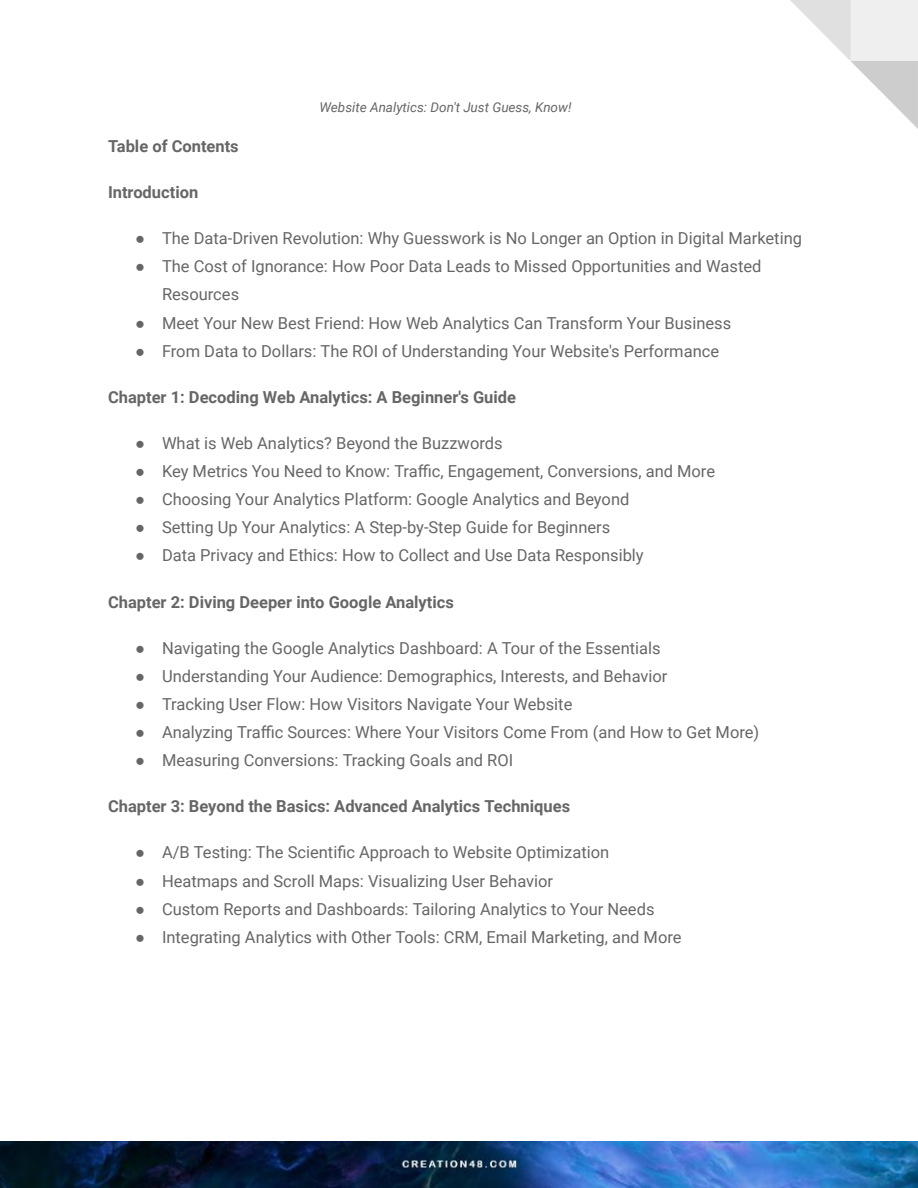
<style>
.page{position:relative;width:918px;height:1188px;background:#fff}
.page>*{position:absolute;margin:0;border:0;box-sizing:border-box;transform-origin:0 0}
.t1{font:16.5px/28.2px "Roboto";color:#666}
.t2{font:700 16.5px "Roboto";color:#666}
.t3{font:italic 13.5px "Roboto";color:#666}
.s1{font-family:"Arial"}
</style>
<div class="page">
<img style="left:790px;top:0;width:128px;height:128px">
<img style="left:0;top:1141px;width:918px;height:47px">
<p class="t3" style="left:319px;top:99px;width:254px">Website Analytics: Don't Just Guess, Know!</p>
<p class="t2" style="left:108px;top:137px;width:132px">Table of Contents</p>
<p class="t2" style="left:108px;top:183px;width:92px">Introduction</p>
<p class="t1" style="left:135px;top:224px;width:669px"><span class="s1">●</span> The Data-Driven Revolution: Why Guesswork is No Longer an Option in Digital Marketing</p>
<p class="t1" style="left:162px;top:253px;width:601px;text-indent:-27px"><span class="s1">●</span> The Cost of Ignorance: How Poor Data Leads to Missed Opportunities and Wasted<br>Resources</p>
<p class="t1" style="left:135px;top:309px;width:598px"><span class="s1">●</span> Meet Your New Best Friend: How Web Analytics Can Transform Your Business</p>
<p class="t1" style="left:135px;top:337px;width:586px"><span class="s1">●</span> From Data to Dollars: The ROI of Understanding Your Website's Performance</p>
<p class="t2" style="left:108px;top:388px;width:410px">Chapter 1: Decoding Web Analytics: A Beginner's Guide</p>
<p class="t1" style="left:135px;top:429px;width:369px"><span class="s1">●</span> What is Web Analytics? Beyond the Buzzwords</p>
<p class="t1" style="left:135px;top:457px;width:582px"><span class="s1">●</span> Key Metrics You Need to Know: Traffic, Engagement, Conversions, and More</p>
<p class="t1" style="left:135px;top:485px;width:496px"><span class="s1">●</span> Choosing Your Analytics Platform: Google Analytics and Beyond</p>
<p class="t1" style="left:135px;top:514px;width:477px"><span class="s1">●</span> Setting Up Your Analytics: A Step-by-Step Guide for Beginners</p>
<p class="t1" style="left:135px;top:542px;width:510px"><span class="s1">●</span> Data Privacy and Ethics: How to Collect and Use Data Responsibly</p>
<p class="t2" style="left:108px;top:592px;width:347px">Chapter 2: Diving Deeper into Google Analytics</p>
<p class="t1" style="left:135px;top:634px;width:527px"><span class="s1">●</span> Navigating the Google Analytics Dashboard: A Tour of the Essentials</p>
<p class="t1" style="left:135px;top:662px;width:534px"><span class="s1">●</span> Understanding Your Audience: Demographics, Interests, and Behavior</p>
<p class="t1" style="left:135px;top:690px;width:439px"><span class="s1">●</span> Tracking User Flow: How Visitors Navigate Your Website</p>
<p class="t1" style="left:135px;top:718px;width:626px"><span class="s1">●</span> Analyzing Traffic Sources: Where Your Visitors Come From (and How to Get More)</p>
<p class="t1" style="left:135px;top:746px;width:380px"><span class="s1">●</span> Measuring Conversions: Tracking Goals and ROI</p>
<p class="t2" style="left:108px;top:797px;width:464px">Chapter 3: Beyond the Basics: Advanced Analytics Techniques</p>
<p class="t1" style="left:135px;top:839px;width:476px"><span class="s1">●</span> A/B Testing: The Scientific Approach to Website Optimization</p>
<p class="t1" style="left:135px;top:867px;width:420px"><span class="s1">●</span> Heatmaps and Scroll Maps: Visualizing User Behavior</p>
<p class="t1" style="left:135px;top:895px;width:521px"><span class="s1">●</span> Custom Reports and Dashboards: Tailoring Analytics to Your Needs</p>
<p class="t1" style="left:135px;top:923px;width:548px"><span class="s1">●</span> Integrating Analytics with Other Tools: CRM, Email Marketing, and More</p>
</div>
